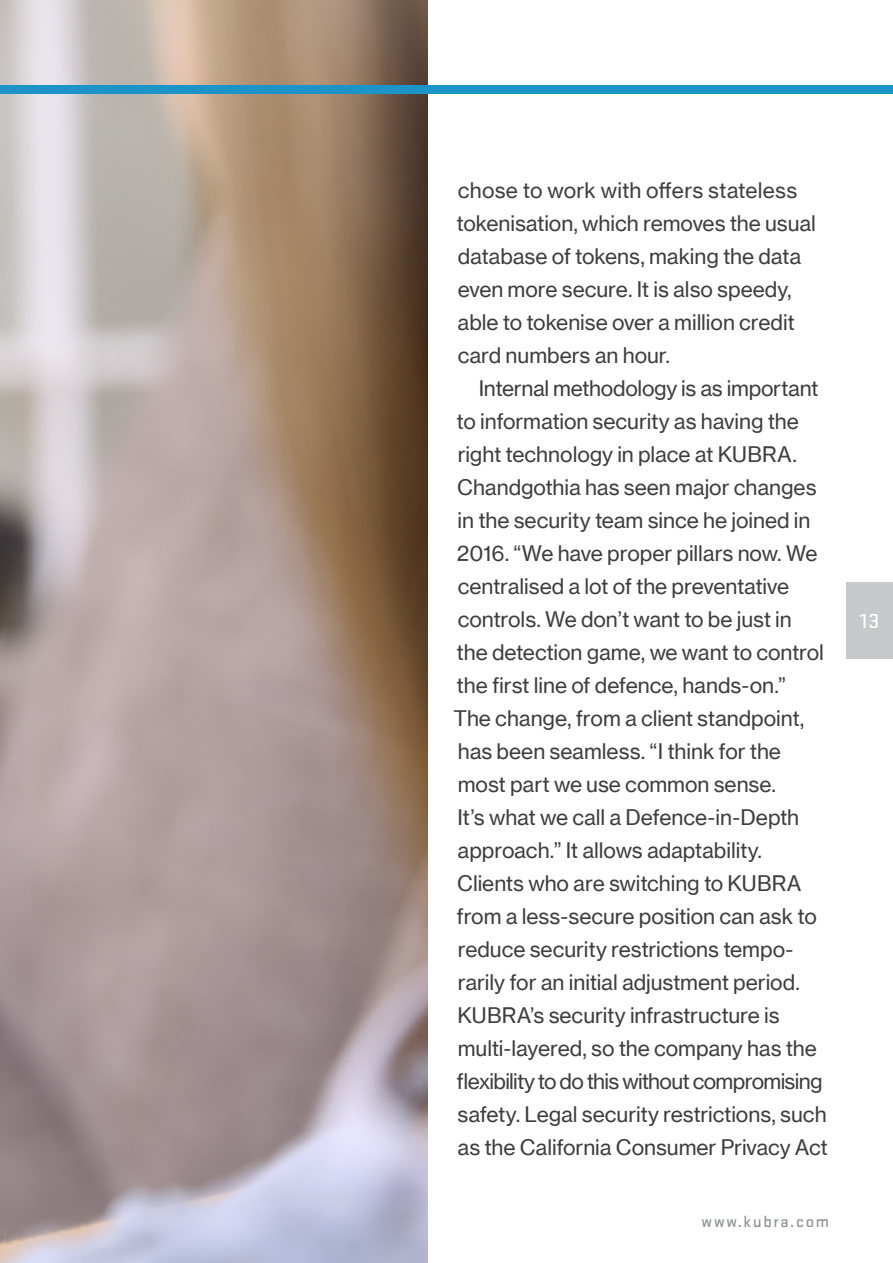
<style>
.page{position:relative;width:893px;height:1263px;background:#fff}
.page>*{position:absolute;margin:0;border:0;box-sizing:border-box;transform-origin:0 0}
.Neue_Haas___First_Pa{font:21px/33px "N Haas Grotesk TX Pro 55 Rg";letter-spacing:-.005em;color:#3e3e3f}
.t1{font:500 21px "Stratum No 1";color:#fff}
.t2{font:500 16.5px "Stratum No 1";letter-spacing:.1em;color:#939598}
</style>
<div class="page">
<img style="left:0;top:619px;width:427px;height:644px">
<img style="left:0;top:0;width:427px;height:619px">
<div style="left:846px;top:583px;width:47px;height:76px;background:#c7c8ca"></div>
<div style="left:0;top:85px;width:893px;height:9px;background:#1c94c8"></div>
<p class="Neue_Haas___First_Pa" style="left:457px;top:174px;width:361px">chose to work with offers stateless tokenisation, which removes the usual database of tokens, making the data even more secure. It is also speedy, able to tokenise over a million credit card numbers an hour.</p>
<p class="Neue_Haas___First_Pa" style="left:453px;top:372px;width:376px;text-indent:25px">Internal methodology is as important to information security as having the right technology in place at KUBRA.<br>Chandgothia has seen major changes in the security team since he joined in 2016. “We have proper pillars now. We centralised a lot of the preventative controls. We don’t want to be just in<br>the detection game, we want to control the first line of defence, hands-on.”<br>The change, from a client standpoint, has been seamless. “I think for the most part we use common sense.<br>It’s what we call a Defence-in-Depth approach.” It allows adaptability.<br>Clients who are switching to KUBRA from a less-secure position can ask to reduce security restrictions tempo&shy;rarily for an initial adjustment period.<br>KUBRA’s security infrastructure is multi-layered, so the company has the flexibility to do this without compromising safety. Legal security restrictions, such as the California Consumer Privacy Act</p>
<p class="t2" style="left:702px;top:1212px;width:129px">www.kubra.com</p>
<p class="t1" style="left:860px;top:610px;width:21px">13</p>
</div>
